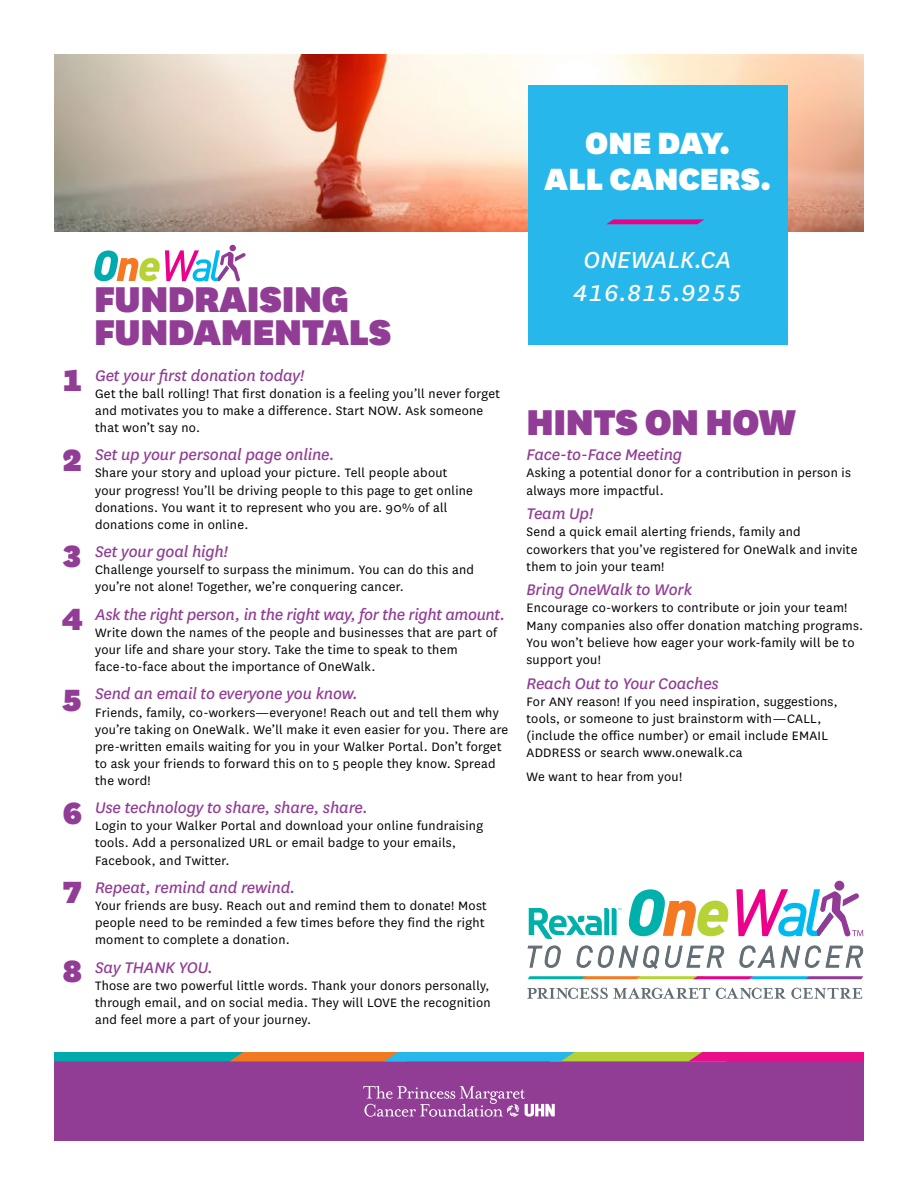
<style>
.page{position:relative;width:918px;height:1188px;background:#fff}
.page>*{position:absolute;margin:0;border:0;box-sizing:border-box;transform-origin:0 0}
.t1{font:900 42px/33px "National";letter-spacing:-.01em;color:#913c95}
.t2{font:900 36px/36px "National";color:#fff;text-align:center}
.t3{font:900 36px/63px "National";color:#913c95}
.t4{font:italic 27px/32.4px "National";color:#fff;text-align:center}
.t5{font:italic 18px "National";letter-spacing:-.01em;color:#913c95}
.t6{font:14.25px/17.1px "National";letter-spacing:.02em;color:#000}
</style>
<div class="page">
<img style="left:54px;top:54px;width:810px;height:177px">
<div style="left:528px;top:85px;width:259px;height:259px;background:#27b7ea"></div>
<svg style="left:607px;top:219px;width:97px;height:5px"></svg>
<div style="left:54px;top:1057px;width:810px;height:84px;background:#913c95"></div>
<svg style="left:363px;top:1086px;width:192px;height:31px"></svg>
<svg style="left:94px;top:245px;width:152px;height:36px"></svg>
<svg style="left:54px;top:1052px;width:810px;height:9px;background:#838985"></svg>
<svg style="left:528px;top:946px;width:335px;height:23px"></svg>
<svg style="left:528px;top:976px;width:335px;height:3px"></svg>
<svg style="left:527px;top:988px;width:335px;height:11px"></svg>
<svg style="left:629px;top:889px;width:99px;height:47px"></svg>
<svg style="left:736px;top:881px;width:127px;height:56px"></svg>
<svg style="left:529px;top:908px;width:92px;height:31px"></svg>
<h2 class="t2" style="left:544px;top:123px;width:228px">ONE DAY.<br>ALL CANCERS.</h2>
<h2 class="t3" style="left:62px;top:346px;width:22px">1</h2>
<h2 class="t3" style="left:62px;top:426px;width:22px">2</h2>
<h2 class="t3" style="left:62px;top:523px;width:22px">3<br>4</h2>
<h2 class="t3" style="left:62px;top:666px;width:22px">5</h2>
<h2 class="t3" style="left:62px;top:771px;width:22px;line-height:79.2px">6<br>7</h2>
<h2 class="t3" style="left:62px;top:938px;width:22px">8</h2>
<h1 class="t1" style="left:94px;top:280px;width:299px">FUNDRAISING<br>FUNDAMENTALS</h1>
<p class="t5" style="left:95px;top:364px;width:211px">Get your first donation today!</p>
<p class="t6" style="left:95px;top:384px;width:406px">Get the ball rolling! That first donation is a feeling you’ll never forget and motivates you to make a difference. Start NOW. Ask someone that won’t say no.</p>
<p class="t5" style="left:95px;top:443px;width:241px">Set up your personal page online.</p>
<p class="t6" style="left:95px;top:464px;width:380px">Share your story and upload your picture. Tell people about your progress! You’ll be driving people to this page to get online donations. You want it to represent who you are. 90% of all donations come in online.</p>
<p class="t5" style="left:95px;top:540px;width:134px">Set your goal high!</p>
<p class="t6" style="left:95px;top:561px;width:380px">Challenge yourself to surpass the minimum. You can do this and you’re not alone! Together, we’re conquering cancer.</p>
<p class="t5" style="left:95px;top:603px;width:412px">Ask the right person, in the right way, for the right amount.</p>
<p class="t6" style="left:95px;top:623px;width:403px">Write down the names of the people and businesses that are part of your life and share your story. Take the time to speak to them face-to-face about the importance of OneWalk.</p>
<p class="t5" style="left:95px;top:682px;width:264px">Send an email to everyone you know.</p>
<p class="t6" style="left:95px;top:703px;width:415px">Friends, family, co-workers—everyone! Reach out and tell them why you’re taking on OneWalk. We’ll make it even easier for you. There are pre-written emails waiting for you in your Walker Portal. Don’t forget to ask your friends to forward this on to 5 people they know. Spread the word!</p>
<p class="t5" style="left:95px;top:796px;width:275px">Use technology to share, share, share.</p>
<p class="t6" style="left:95px;top:817px;width:390px">Login to your Walker Portal and download your online fundraising tools. Add a personalized URL or email badge to your emails,<br>Facebook, and Twitter.</p>
<p class="t5" style="left:95px;top:876px;width:202px">Repeat, remind and rewind.</p>
<p class="t6" style="left:95px;top:896px;width:393px">Your friends are busy. Reach out and remind them to donate! Most people need to be reminded a few times before they find the right moment to complete a donation.</p>
<p class="t5" style="left:95px;top:956px;width:119px">Say THANK YOU.</p>
<p class="t6" style="left:95px;top:976px;width:397px;text-align:justify">Those are two powerful little words. Thank your donors personally, through email, and on social media. They will LOVE the recognition and feel more a part of your journey.</p>
<h3 class="t4" style="left:573px;top:243px;width:171px">ONEWALK.CA<br>416.815.9255</h3>
<h1 class="t1" style="left:526px;top:404px;width:271px">HINTS ON HOW</h1>
<p class="t5" style="left:526px;top:443px;width:157px">Face-to-Face Meeting</p>
<p class="t6" style="left:526px;top:464px;width:326px">Asking a potential donor for a contribution in person is always more impactful.</p>
<p class="t5" style="left:526px;top:502px;width:68px">Team Up!</p>
<p class="t6" style="left:526px;top:523px;width:333px">Send a quick email alerting friends, family and coworkers that you’ve registered for OneWalk and invite them to join your team!</p>
<p class="t5" style="left:526px;top:578px;width:167px">Bring OneWalk to Work</p>
<p class="t6" style="left:526px;top:599px;width:338px">Encourage co-workers to contribute or join your team!<br>Many companies also offer donation matching programs.<br>You won’t believe how eager your work-family will be to support you!</p>
<p class="t5" style="left:526px;top:672px;width:194px">Reach Out to Your Coaches</p>
<p class="t6" style="left:526px;top:692px;width:313px">For ANY reason! If you need inspiration, suggestions, tools, or someone to just brainstorm with—CALL, (include the office number) or email include EMAIL ADDRESS or search www.onewalk.ca</p>
<p class="t6" style="left:526px;top:767px;width:157px">We want to hear from you!</p>
</div>
